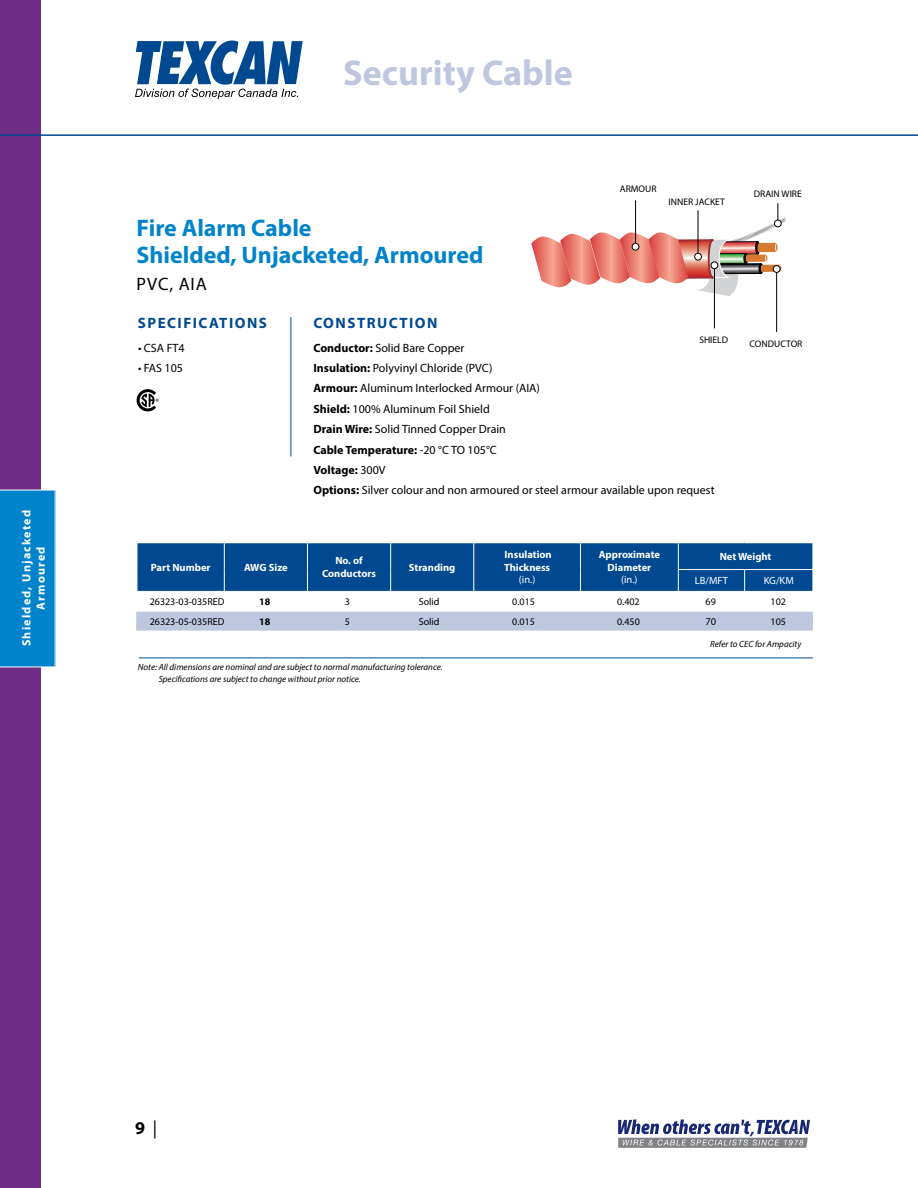
<style>
.page{position:relative;width:918px;height:1188px;background:#fff}
.page>*{position:absolute;margin:0;border:0;box-sizing:border-box;transform-origin:0 0}
.t1{font:700 36px "Myriad Pro";color:#bfc6e0}
.t2{font:700 24px/27px "Myriad Pro";color:#0083ca}
.t3{font:18px "Myriad Pro";letter-spacing:.05em;color:#000}
.t4{font:700 18px "Myriad Pro";color:#000}
.t5{font:700 15px "Myriad Pro";letter-spacing:.1em;color:#004990}
.t6{font:14.25px "Myriad Pro";letter-spacing:.1em;color:#fff}
.t7{font:12px/20.4px "Myriad Pro";color:#000}
.t8{font:700 12px/14.4px "Myriad Pro";letter-spacing:.1em;color:#fff;text-align:center}
.t9{font:700 10.5px/12.8px "Myriad Pro";color:#fff;text-align:center}
.t10{font:10.5px "Myriad Pro";color:#fff}
.t11{font:10.5px "Myriad Pro";color:#000}
.t12{font:10.05px "Myriad Pro";color:#000}
.t13{font:700 10.05px "Myriad Pro";color:#000}
.t14{font:9.6px "Myriad MM 400 wt 700 wd";color:#000}
.t15{font:italic 9px/12px "Myriad Pro";color:#000}
.s1{font-weight:700}
.s2{font-weight:400}
</style>
<div class="page">
<div style="left:0;top:0;width:40px;height:1188px;background:#702d86"></div>
<svg style="left:135px;top:40px;width:168px;height:59px"></svg>
<svg style="left:618px;top:1120px;width:192px;height:28px"></svg>
<div style="left:0;top:490px;width:56px;height:177px;background:#0083ca"></div>
<hr style="left:139px;top:658px;width:674px;height:1px;background:#004990">
<svg style="left:137px;top:389px;width:22px;height:22px"></svg>
<hr style="left:291px;top:317px;width:1px;height:139px;background:#004990">
<hr style="left:0;top:134px;width:918px;height:2px;background:#004990">
<hr style="left:776px;top:269px;width:1px;height:63px;background:#000">
<hr style="left:714px;top:266px;width:1px;height:62px;background:#000">
<svg style="left:531px;top:203px;width:255px;height:94px"></svg>
<hr style="left:635px;top:200px;width:1px;height:46px;background:#000">
<div style="left:632px;top:243px;width:7px;height:7px;background:#fff;border-radius:50%"></div>
<div style="left:632px;top:243px;width:7px;height:7px;border:1px solid #000;border-radius:50%"></div>
<hr style="left:698px;top:210px;width:1px;height:46px;background:#000">
<div style="left:695px;top:253px;width:6px;height:7px;background:#fff;border-radius:50%"></div>
<div style="left:694px;top:253px;width:8px;height:7px;border:1px solid #000;border-radius:50%"></div>
<svg style="left:137px;top:542px;width:676px;height:49px;background:#094f94"></svg>
<hr style="left:745px;top:569px;width:68px;height:1px;background:#fff">
<div style="left:136px;top:612px;width:677px;height:19px;background:#bfc6e0"></div>
<p class="t8" style="left:19px;top:646px;width:138px;rotate:-90deg">Shielded, Unjacketed<br>Armoured</p>
<p class="t6" style="left:44px;top:544px;width:69px;rotate:90deg">CONTROL</p>
<h1 class="t1" style="left:343px;top:50px;width:231px">Security Cable</h1>
<h2 class="t2" style="left:137px;top:214px;width:348px">Fire Alarm Cable<br>Shielded, Unjacketed, Armoured</h2>
<h3 class="t3" style="left:137px;top:273px;width:72px">PVC, AIA</h3>
<p class="t5" style="left:138px;top:313px;width:131px">SPECIFICATIONS</p>
<p class="t5" style="left:313px;top:313px;width:126px">CONSTRUCTION</p>
<p class="t14" style="left:620px;top:183px;width:38px">ARMOUR</p>
<p class="t14" style="left:669px;top:196px;width:58px">INNER JACKET</p>
<p class="t7" style="left:138px;top:337px;width:48px">• CSA FT4</p>
<p class="t7" style="left:138px;top:358px;width:47px">• FAS 105</p>
<p class="t14" style="left:699px;top:334px;width:30px">SHIELD</p>
<p class="t7" style="left:313px;top:337px;width:403px"><span class="s1">Conductor:</span> Solid Bare Copper<br><span class="s1">Insulation:</span> Polyvinyl Chloride (PVC)<br><span class="s1">Armour:</span> Aluminum Interlocked Armour (AIA)<br><span class="s1">Shield:</span> 100% Aluminum Foil Shield<br><span class="s1">Drain Wire:</span> Solid Tinned Copper Drain<br><span class="s1">Cable Temperature:</span> -20 °C TO 105°C<br><span class="s1">Voltage:</span> 300V<br><span class="s1">Options:</span> Silver colour and non armoured or steel armour available upon request</p>
<p class="t14" style="left:754px;top:188px;width:49px">DRAIN WIRE</p>
<p class="t14" style="left:750px;top:337px;width:54px">CONDUCTOR</p>
<p class="t9" style="left:151px;top:560px;width:61px">Part Number</p>
<p class="t9" style="left:244px;top:560px;width:45px">AWG Size</p>
<p class="t9" style="left:322px;top:554px;width:55px">No. of<br>Conductors</p>
<p class="t9" style="left:409px;top:560px;width:48px">Stranding</p>
<p class="t9" style="left:504px;top:548px;width:49px;text-align:left">Insulation<br>Thickness</p>
<p class="t10" style="left:519px;top:573px;width:18px">(in.)</p>
<p class="t9" style="left:599px;top:548px;width:63px">Approximate<br>Diameter</p>
<p class="t10" style="left:621px;top:573px;width:18px">(in.)</p>
<p class="t9" style="left:720px;top:549px;width:53px">Net Weight</p>
<p class="t10" style="left:695px;top:574px;width:35px">LB/MFT</p>
<p class="t10" style="left:764px;top:574px;width:32px">KG/KM</p>
<p class="t12" style="left:150px;top:596px;width:76px">26323-03-035RED</p>
<p class="t13" style="left:259px;top:595px;width:13px">18</p>
<p class="t12" style="left:345px;top:596px;width:7px">3</p>
<p class="t12" style="left:419px;top:596px;width:22px">Solid</p>
<p class="t12" style="left:512px;top:596px;width:24px">0.015</p>
<p class="t12" style="left:617px;top:596px;width:24px">0.402</p>
<p class="t12" style="left:706px;top:596px;width:12px">69</p>
<p class="t12" style="left:771px;top:596px;width:17px">102</p>
<p class="t12" style="left:150px;top:615px;width:76px">26323-05-035RED</p>
<p class="t13" style="left:259px;top:615px;width:13px">18</p>
<p class="t12" style="left:345px;top:615px;width:7px">5</p>
<p class="t12" style="left:419px;top:615px;width:22px">Solid</p>
<p class="t12" style="left:512px;top:615px;width:24px">0.015</p>
<p class="t12" style="left:617px;top:615px;width:24px">0.450</p>
<p class="t11" style="left:705px;top:615px;width:12px">70</p>
<p class="t12" style="left:771px;top:615px;width:17px">105</p>
<p class="t15" style="left:159px;top:661px;width:286px;text-indent:-21px">Note: All dimensions are nominal and are subject to normal manufacturing tolerance.<br>Specifications are subject to change without prior notice.</p>
<p class="t15" style="left:710px;top:638px;width:93px">Refer to CEC for Ampacity</p>
<h3 class="t4" style="left:135px;top:1116px;width:23px">9 <span class="s2">|</span></h3>
</div>
